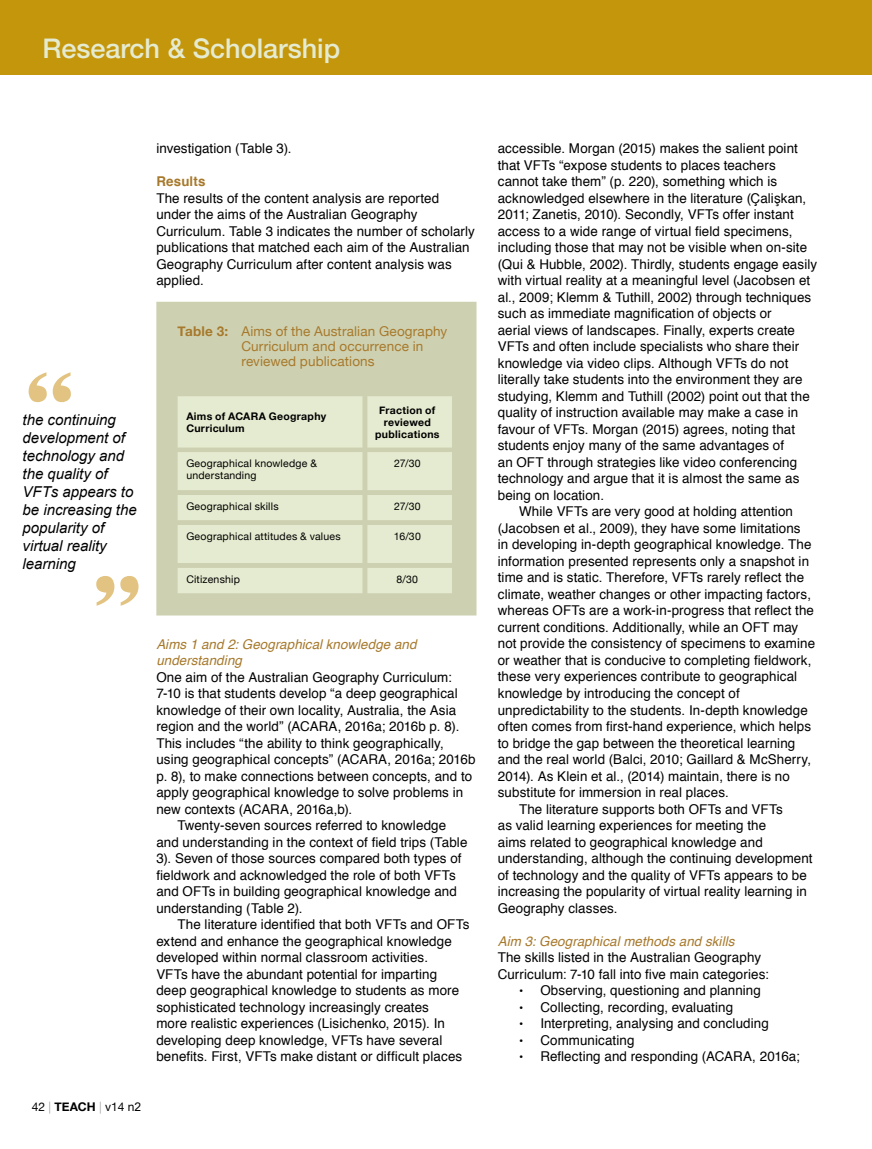
<style>
.page{position:relative;width:872px;height:1149px;background:#fff}
.page>*{position:absolute;margin:0;border:0;box-sizing:border-box;transform-origin:0 0}
.t1{font:700 108px "Copperplate";color:#e2c381}
.t2{font:500 27px "Helvetica Neue";color:#e5ebd0}
.t3{font:italic 15px/18px "Arial";color:#000}
.t4{font:13.5px/16.5px "Helvetica";letter-spacing:.01em;color:#000}
.t5{font:italic 13.5px/16.5px "Helvetica";letter-spacing:.01em;color:#a7792c}
.t6{font:13.5px/15px "Helvetica Neue";letter-spacing:.01em;color:#a7792c}
.t7{font:700 13.5px "Helvetica";letter-spacing:.01em;color:#a7792c}
.t8{font:12px "Helvetica Neue";color:#000}
.t9{font:10.5px/12px "Helvetica Neue";letter-spacing:.02em;color:#000}
.t10{font:700 10.5px/12px "Helvetica Neue";letter-spacing:.025em;color:#000}
.s1{font-weight:200}
.s2{font-weight:700}
.s3{font-family:"Arial"}
.s4{font-size:12px}
</style>
<div class="page">
<div style="left:0;top:0;width:872px;height:74px;background:#c4960c"></div>
<div style="left:156px;top:301px;width:320px;height:314px;background:#ced1b1"></div>
<svg style="left:178px;top:396px;width:274px;height:197px;background:#e2e7cc"></svg>
<h2 class="t2" style="left:43px;top:26px;width:299px">Research &amp; Scholarship</h2>
<h1 class="t1" style="left:23px;top:332px;width:55px">“</h1>
<p class="t3" style="left:23px;top:411px;width:116px">the continuing development of technology and the quality of<br>VFTs appears to be increasing the popularity of virtual reality learning</p>
<h1 class="t1" style="left:90px;top:535px;width:55px">”</h1>
<p class="t8" style="left:32px;top:1097px;width:111px">42 <span class="s1">|</span> <span class="s2">TEACH</span> <span class="s1">|</span> v14 n<span class="s3">2</span></p>
<p class="t4" style="left:156px;top:140px;width:137px">investigation (Table 3).</p>
<p class="t7" style="left:156px;top:170px;width:51px">Results</p>
<p class="t4" style="left:156px;top:190px;width:320px">The results of the content analysis are reported under the aims of the Australian Geography Curriculum. Table 3 indicates the number of scholarly publications that matched each aim of the Australian Geography Curriculum after content analysis was applied.</p>
<p class="t6" style="left:241px;top:324px;width:207px;text-indent:-64px"><span class="s2">Table 3:</span> Aims of the Australian Geography<br>Curriculum and occurrence in reviewed publications</p>
<p class="t10" style="left:186px;top:410px;width:141px">Aims of ACARA Geography<br>Curriculum</p>
<p class="t10" style="left:375px;top:404px;width:66px;text-align:center">Fraction of reviewed publications</p>
<p class="t9" style="left:186px;top:458px;width:132px">Geographical knowledge &amp; understanding</p>
<p class="t9" style="left:394px;top:458px;width:28px">27/30</p>
<p class="t9" style="left:186px;top:500px;width:94px">Geographical skills</p>
<p class="t9" style="left:394px;top:500px;width:28px">27/30</p>
<p class="t9" style="left:186px;top:530px;width:156px">Geographical attitudes &amp; values</p>
<p class="t9" style="left:394px;top:530px;width:29px">16/30</p>
<p class="t9" style="left:186px;top:573px;width:55px">Citizenship</p>
<p class="t9" style="left:396px;top:573px;width:23px">8/30</p>
<p class="t5" style="left:156px;top:635px;width:262px">Aims 1 and 2: Geographical knowledge and understanding</p>
<p class="t4" style="left:156px;top:668px;width:297px">One aim of the Australian Geography Curriculum:</p>
<p class="t4" style="left:156px;top:685px;width:303px">7-10 is that students develop “a deep geographical</p>
<p class="t4" style="left:156px;top:701px;width:301px">knowledge of their own locality, Australia, the Asia</p>
<p class="t4" style="left:156px;top:718px;width:304px">region and the world” (ACARA, 2016a; 2016b p. 8).</p>
<p class="t4" style="left:156px;top:734px;width:289px">This includes “the ability to think geographically,</p>
<p class="t4" style="left:156px;top:751px;width:321px">using geographical concepts” (ACARA, 2016a; 2016b</p>
<p class="t4" style="left:156px;top:767px;width:317px">p. 8), to make connections between concepts, and to</p>
<p class="t4" style="left:156px;top:784px;width:308px">apply geographical knowledge to solve problems in</p>
<p class="t4" style="left:156px;top:800px;width:197px">new contexts (ACARA, 2016a,b).</p>
<p class="t4" style="left:178px;top:817px;width:270px">Twenty-seven sources referred to knowledge</p>
<p class="t4" style="left:156px;top:833px;width:312px">and understanding in the context of field trips (Table</p>
<p class="t4" style="left:156px;top:850px;width:307px">3). Seven of those sources compared both types of</p>
<p class="t4" style="left:156px;top:866px;width:301px">fieldwork and acknowledged the role of both VFTs</p>
<p class="t4" style="left:156px;top:883px;width:302px">and OFTs in building geographical knowledge and</p>
<p class="t4" style="left:156px;top:899px;width:148px">understanding (Table 2).</p>
<p class="t4" style="left:178px;top:916px;width:293px">The literature identified that both VFTs and OFTs</p>
<p class="t4" style="left:156px;top:932px;width:297px">extend and enhance the geographical knowledge</p>
<p class="t4" style="left:156px;top:949px;width:273px">developed within normal classroom activities.</p>
<p class="t4" style="left:156px;top:965px;width:282px">VFTs have the abundant potential for imparting</p>
<p class="t4" style="left:156px;top:982px;width:304px">deep geographical knowledge to students as more</p>
<p class="t4" style="left:156px;top:998px;width:274px">sophisticated technology increasingly creates</p>
<p class="t4" style="left:156px;top:1015px;width:290px">more realistic experiences (Lisichenko, 2015). In</p>
<p class="t4" style="left:156px;top:1031px;width:287px">developing deep knowledge, VFTs have several</p>
<p class="t4" style="left:156px;top:1048px;width:307px">benefits. First, VFTs make distant or difficult places</p>
<p class="t4" style="left:498px;top:140px;width:301px">accessible. Morgan (2015) makes the salient point</p>
<p class="t4" style="left:498px;top:157px;width:279px">that VFTs “expose students to places teachers</p>
<p class="t4" style="left:498px;top:173px;width:281px">cannot take them” (p. 220), something which is</p>
<p class="t4" style="left:498px;top:190px;width:310px">acknowledged elsewhere in the literature (Ҫalişkan,</p>
<p class="t4" style="left:498px;top:206px;width:297px">2011; Zanetis, 2010). Secondly, VFTs offer instant</p>
<p class="t4" style="left:498px;top:223px;width:296px">access to a wide range of virtual field specimens,</p>
<p class="t4" style="left:498px;top:239px;width:311px">including those that may not be visible when on-site</p>
<p class="t4" style="left:498px;top:256px;width:321px">(Qui &amp; Hubble, 2002). Thirdly, students engage easily</p>
<p class="t4" style="left:498px;top:272px;width:314px">with virtual reality at a meaningful level (Jacobsen et</p>
<p class="t4" style="left:498px;top:289px;width:315px">al., 2009; Klemm &amp; Tuthill, 2002) through techniques</p>
<p class="t4" style="left:498px;top:305px;width:275px">such as immediate magnification of objects or</p>
<p class="t4" style="left:498px;top:322px;width:299px">aerial views of landscapes. Finally, experts create</p>
<p class="t4" style="left:498px;top:338px;width:303px">VFTs and often include specialists who share their</p>
<p class="t4" style="left:498px;top:355px;width:292px">knowledge via video clips. Although VFTs do not</p>
<p class="t4" style="left:498px;top:371px;width:306px">literally take students into the environment they are</p>
<p class="t4" style="left:498px;top:388px;width:313px">studying, Klemm and Tuthill (2002) point out that the</p>
<p class="t4" style="left:498px;top:404px;width:302px">quality of instruction available may make a case in</p>
<p class="t4" style="left:498px;top:421px;width:299px">favour of VFTs. Morgan (2015) agrees, noting that</p>
<p class="t4" style="left:498px;top:437px;width:288px">students enjoy many of the same advantages of</p>
<p class="t4" style="left:498px;top:454px;width:301px">an OFT through strategies like video conferencing</p>
<p class="t4" style="left:498px;top:470px;width:303px">technology and argue that it is almost the same as</p>
<p class="t4" style="left:498px;top:487px;width:108px">being on location.</p>
<p class="t4" style="left:519px;top:503px;width:275px">While VFTs are very good at holding attention</p>
<p class="t4" style="left:498px;top:520px;width:304px">(Jacobsen et al., 2009), they have some limitations</p>
<p class="t4" style="left:498px;top:536px;width:315px">in developing in-depth geographical knowledge. The</p>
<p class="t4" style="left:498px;top:553px;width:313px">information presented represents only a snapshot in</p>
<p class="t4" style="left:498px;top:569px;width:308px">time and is static. Therefore, VFTs rarely reflect the</p>
<p class="t4" style="left:498px;top:586px;width:315px">climate, weather changes or other impacting factors,</p>
<p class="t4" style="left:498px;top:602px;width:318px">whereas OFTs are a work-in-progress that reflect the</p>
<p class="t4" style="left:498px;top:619px;width:302px">current conditions. Additionally, while an OFT may</p>
<p class="t4" style="left:498px;top:635px;width:319px">not provide the consistency of specimens to examine</p>
<p class="t4" style="left:498px;top:652px;width:315px">or weather that is conducive to completing fieldwork,</p>
<p class="t4" style="left:498px;top:668px;width:301px">these very experiences contribute to geographical</p>
<p class="t4" style="left:498px;top:685px;width:243px">knowledge by introducing the concept of</p>
<p class="t4" style="left:498px;top:701px;width:311px">unpredictability to the students. In-depth knowledge</p>
<p class="t4" style="left:498px;top:718px;width:315px">often comes from first-hand experience, which helps</p>
<p class="t4" style="left:498px;top:734px;width:299px">to bridge the gap between the theoretical learning</p>
<p class="t4" style="left:498px;top:751px;width:315px">and the real world (Balci, 2010; Gaillard &amp; McSherry,</p>
<p class="t4" style="left:498px;top:767px;width:293px">2014). As Klein et al., (2014) maintain, there is no</p>
<p class="t4" style="left:498px;top:784px;width:232px">substitute for immersion in real places.</p>
<p class="t4" style="left:519px;top:800px;width:265px">The literature supports both OFTs and VFTs</p>
<p class="t4" style="left:498px;top:817px;width:270px">as valid learning experiences for meeting the</p>
<p class="t4" style="left:498px;top:833px;width:266px">aims related to geographical knowledge and</p>
<p class="t4" style="left:498px;top:850px;width:316px">understanding, although the continuing development</p>
<p class="t4" style="left:498px;top:866px;width:311px">of technology and the quality of VFTs appears to be</p>
<p class="t4" style="left:498px;top:883px;width:310px">increasing the popularity of virtual reality learning in</p>
<p class="t4" style="left:498px;top:899px;width:121px">Geography classes.</p>
<p class="t5" style="left:498px;top:932px;width:238px">Aim 3: Geographical methods and skills</p>
<p class="t4" style="left:498px;top:949px;width:272px">The skills listed in the Australian Geography<br>Curriculum: 7-10 fall into five main categories:</p>
<p class="t4" style="left:519px;top:982px;width:243px"><span class="s4">•</span> Observing, questioning and planning</p>
<p class="t4" style="left:519px;top:998px;width:216px"><span class="s4">•</span> Collecting, recording, evaluating</p>
<p class="t4" style="left:519px;top:1015px;width:251px"><span class="s4">•</span> Interpreting, analysing and concluding</p>
<p class="t4" style="left:519px;top:1031px;width:117px"><span class="s4">•</span> Communicating</p>
<p class="t4" style="left:519px;top:1048px;width:282px"><span class="s4">•</span> Reflecting and responding (ACARA, 2016a;</p>
</div>
